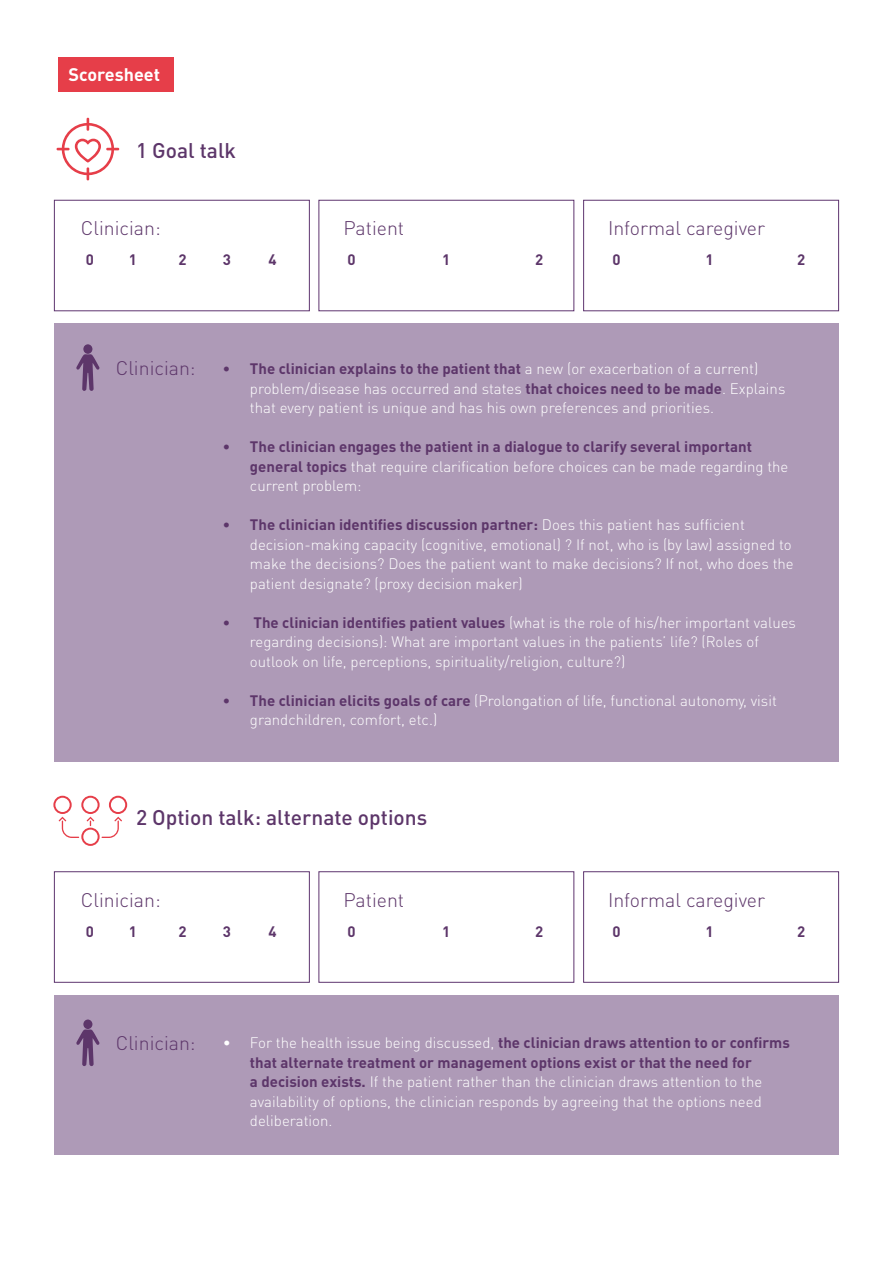
<style>
.page{position:relative;width:893px;height:1263px;background:#fff}
.page>*{position:absolute;margin:0;border:0;box-sizing:border-box;transform-origin:0 0}
.t1{font:500 21px "DIN Pro";color:#5d366a}
.t2{font:300 19.5px "DIN Pro";color:#5d366a}
.t3{font:700 18px "DIN Pro";color:#fff}
.t4{font:300 15px/19.5px "DIN Pro";color:#fff}
.t5{font:700 15px/19.5px "DIN Pro";color:#5d366a}
.s1{font-weight:700;color:#5d366a}
.s2{font-weight:300;color:#fff}
</style>
<div class="page">
<div style="left:58px;top:58px;width:116px;height:34px;background:#e63e49"></div>
<div style="left:54px;top:323px;width:785px;height:439px;background:#ae9ab7"></div>
<div style="left:54px;top:995px;width:785px;height:160px;background:#ae9ab7"></div>
<svg style="left:56px;top:118px;width:63px;height:63px"></svg>
<div style="left:54px;top:200px;width:256px;height:111px;border:1px solid #5e356f"></div>
<div style="left:54px;top:871px;width:256px;height:112px;border:1px solid #5e356f"></div>
<div style="left:318px;top:200px;width:256px;height:111px;border:1px solid #5e356f"></div>
<div style="left:318px;top:871px;width:256px;height:112px;border:1px solid #5e356f"></div>
<div style="left:583px;top:200px;width:256px;height:111px;border:1px solid #5e356f"></div>
<div style="left:583px;top:871px;width:256px;height:112px;border:1px solid #5e356f"></div>
<svg style="left:76px;top:354px;width:24px;height:37px"></svg>
<div style="left:83px;top:344px;width:9px;height:10px;background:#5d366a;border-radius:50%"></div>
<svg style="left:76px;top:1029px;width:24px;height:37px"></svg>
<div style="left:83px;top:1019px;width:9px;height:10px;background:#5d366a;border-radius:50%"></div>
<svg style="left:53px;top:796px;width:74px;height:50px"></svg>
<p class="t3" style="left:69px;top:63px;width:93px">Scoresheet</p>
<h1 class="t1" style="left:136px;top:137px;width:102px">1 Goal talk</h1>
<h2 class="t2" style="left:81px;top:215px;width:81px">Clinician:</h2>
<h2 class="t2" style="left:343px;top:215px;width:62px">Patient</h2>
<h2 class="t2" style="left:608px;top:215px;width:158px">Informal caregiver</h2>
<p class="t5" style="left:86px;top:249px;width:10px">0</p>
<p class="t5" style="left:129px;top:249px;width:10px">1</p>
<p class="t5" style="left:179px;top:249px;width:10px">2</p>
<p class="t5" style="left:223px;top:249px;width:10px">3</p>
<p class="t5" style="left:268px;top:249px;width:10px">4</p>
<p class="t5" style="left:347px;top:249px;width:10px">0</p>
<p class="t5" style="left:442px;top:249px;width:10px">1</p>
<p class="t5" style="left:535px;top:249px;width:10px">2</p>
<p class="t5" style="left:613px;top:249px;width:10px">0</p>
<p class="t5" style="left:705px;top:249px;width:10px">1</p>
<p class="t5" style="left:797px;top:249px;width:10px">2</p>
<h2 class="t2" style="left:116px;top:355px;width:81px">Clinician:</h2>
<p class="t4" style="left:250px;top:358px;width:537px;text-indent:-27px"><span class="s1">• The clinician explains to the patient that</span> a new (or exacerbation of a current) problem/disease has occurred and states <span class="s1">that choices need to be made</span>. Explains that every patient is unique and has his own preferences and priorities.</p>
<p class="t5" style="left:250px;top:436px;width:540px;text-indent:-27px">• The clinician engages the patient in a dialogue to clarify several important general topics <span class="s2">that require clarification before choices can be made regarding the current problem:</span></p>
<p class="t4" style="left:250px;top:514px;width:545px;text-indent:-27px"><span class="s1">• The clinician identifies discussion partner:</span> Does this patient has sufficient decision-making capacity (cognitive, emotional) ? If not, who is (by law) assigned to make the decisions? Does the patient want to make decisions? If not, who does the patient designate? (proxy decision maker)</p>
<p class="t4" style="left:250px;top:612px;width:548px;text-indent:-27px"><span class="s1">• The clinician identifies patient values</span> (what is the role of his/her important values regarding decisions): What are important values in the patients’ life? (Roles of outlook on life, perceptions, spirituality/religion, culture?)</p>
<p class="t4" style="left:250px;top:690px;width:528px;text-indent:-27px"><span class="s1">• The clinician elicits goals of care</span> (Prolongation of life, functional autonomy, visit grandchildren, comfort, etc.)</p>
<h1 class="t1" style="left:136px;top:803px;width:293px">2 Option talk: alternate options</h1>
<h2 class="t2" style="left:81px;top:886px;width:81px">Clinician:</h2>
<h2 class="t2" style="left:343px;top:886px;width:62px">Patient</h2>
<h2 class="t2" style="left:608px;top:886px;width:158px">Informal caregiver</h2>
<p class="t5" style="left:86px;top:921px;width:10px">0</p>
<p class="t5" style="left:129px;top:921px;width:10px">1</p>
<p class="t5" style="left:179px;top:921px;width:10px">2</p>
<p class="t5" style="left:223px;top:921px;width:10px">3</p>
<p class="t5" style="left:268px;top:921px;width:10px">4</p>
<p class="t5" style="left:347px;top:921px;width:10px">0</p>
<p class="t5" style="left:442px;top:921px;width:10px">1</p>
<p class="t5" style="left:535px;top:921px;width:10px">2</p>
<p class="t5" style="left:613px;top:921px;width:10px">0</p>
<p class="t5" style="left:705px;top:921px;width:10px">1</p>
<p class="t5" style="left:797px;top:921px;width:10px">2</p>
<h2 class="t2" style="left:116px;top:1030px;width:81px">Clinician:</h2>
<p class="t4" style="left:250px;top:1032px;width:541px;text-indent:-27px">• For the health issue being discussed, <span class="s1">the clinician draws attention to or confirms that alternate treatment or management options exist or that the need for<br>a decision exists.</span> If the patient rather than the clinician draws attention to the availability of options, the clinician responds by agreeing that the options need deliberation.</p>
</div>
